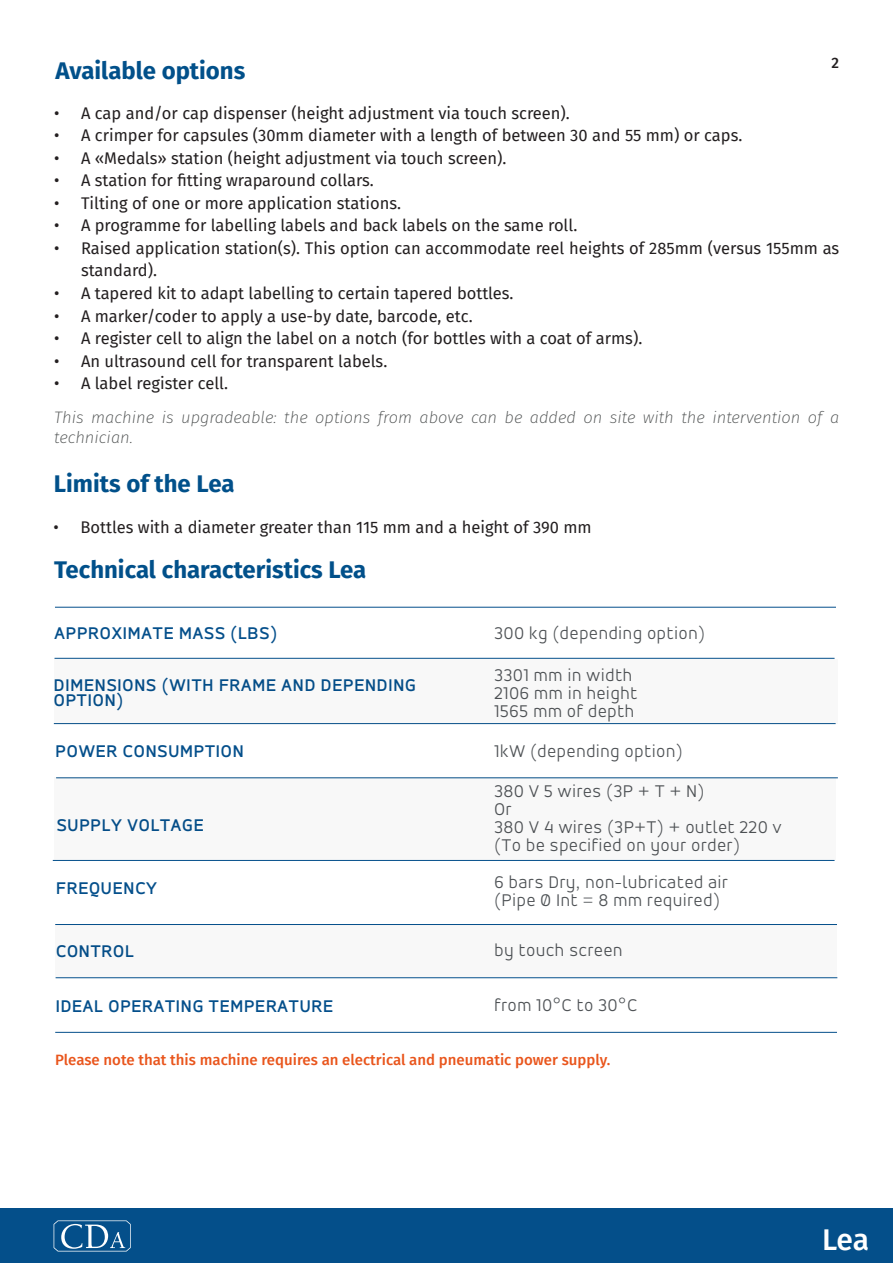
<style>
.page{position:relative;width:893px;height:1263px;background:#fff}
.page>*{position:absolute;margin:0;border:0;box-sizing:border-box;transform-origin:0 0}
.t1{font:500 30px "Fira Sans";color:#fff}
.t2{font:700 24px "Fira Sans";color:#01508a}
.t3{font:300 18px/18px "Accord Alt";letter-spacing:.05em;color:#4e5255}
.t4{font:500 18px/15px "Accord Alt";letter-spacing:.05em;color:#044f8b}
.t5{font:16.5px/22.5px "Fira Sans";color:#231f20}
.t6{font:italic 200 16.5px/19.8px "Fira Sans";color:#4f5252}
.t7{font:500 15px "Fira Sans";color:#e9551c}
.t8{font:500 15px "Fira Sans";color:#231f20}
</style>
<div class="page">
<div style="left:0;top:1208px;width:893px;height:54px;background:#044f8a"></div>
<svg style="left:54px;top:1220px;width:77px;height:31px"></svg>
<hr style="left:55px;top:658px;width:779px;height:1px;background:#044f8b">
<hr style="left:53px;top:860px;width:781px;height:1px;background:#044f8b">
<hr style="left:56px;top:777px;width:782px;height:1px;background:#044f8b">
<div style="left:55px;top:777px;width:781px;height:83px;background:#f8f8f8"></div>
<div style="left:54px;top:659px;width:783px;height:65px;background:#f8f8f8"></div>
<hr style="left:56px;top:977px;width:781px;height:1px;background:#044f8b">
<hr style="left:55px;top:607px;width:781px;height:1px;background:#044f8b">
<div style="left:55px;top:924px;width:782px;height:52px;background:#f8f8f8"></div>
<hr style="left:55px;top:1032px;width:782px;height:1px;background:#044f8b">
<h2 class="t2" style="left:55px;top:53px;width:191px">Available options</h2>
<p class="t8" style="left:831px;top:52px;width:9px">2</p>
<p class="t5" style="left:54px;top:102px;width:517px">• A cap and/or cap dispenser (height adjustment via touch screen).</p>
<p class="t5" style="left:54px;top:124px;width:690px">• A crimper for capsules (30mm diameter with a length of between 30 and 55 mm) or caps.</p>
<p class="t5" style="left:54px;top:147px;width:454px">• A «Medals» station (height adjustment via touch screen).</p>
<p class="t5" style="left:54px;top:169px;width:321px">• A station for fitting wraparound collars.</p>
<p class="t5" style="left:54px;top:192px;width:348px">• Tilting of one or more application stations.</p>
<p class="t5" style="left:54px;top:214px;width:525px">• A programme for labelling labels and back labels on the same roll.</p>
<p class="t5" style="left:81px;top:237px;width:760px;text-indent:-27px">• Raised application station(s). This option can accommodate reel heights of 285mm (versus 155mm as standard).</p>
<p class="t5" style="left:54px;top:282px;width:461px">• A tapered kit to adapt labelling to certain tapered bottles.</p>
<p class="t5" style="left:54px;top:304px;width:420px">• A marker/coder to apply a use-by date, barcode, etc.</p>
<p class="t5" style="left:54px;top:327px;width:590px">• A register cell to align the label on a notch (for bottles with a coat of arms).</p>
<p class="t5" style="left:54px;top:349px;width:335px">• An ultrasound cell for transparent labels.</p>
<p class="t5" style="left:54px;top:372px;width:176px">• A label register cell.</p>
<p class="t6" style="left:54px;top:407px;width:786px">This machine is upgradeable: the options from above can be added on site with the intervention of a technician.</p>
<h2 class="t2" style="left:54px;top:467px;width:182px">Limits of the Lea</h2>
<p class="t5" style="left:54px;top:516px;width:540px">• Bottles with a diameter greater than 115 mm and a height of 390 mm</p>
<h2 class="t2" style="left:54px;top:553px;width:314px">Technical characteristics Lea</h2>
<p class="t4" style="left:55px;top:627px;width:224px">APPROXIMATE MASS (LBS)</p>
<p class="t4" style="left:54px;top:679px;width:363px">DIMENSIONS (WITH FRAME AND DEPENDING<br>OPTION)</p>
<p class="t4" style="left:56px;top:745px;width:190px">POWER CONSUMPTION</p>
<p class="t4" style="left:57px;top:819px;width:148px">SUPPLY VOLTAGE</p>
<p class="t4" style="left:56px;top:882px;width:102px">FREQUENCY</p>
<p class="t4" style="left:56px;top:945px;width:79px">CONTROL</p>
<p class="t3" style="left:494px;top:625px;width:212px">300 kg (depending option)</p>
<p class="t3" style="left:494px;top:667px;width:144px">3301 mm in width<br>2106 mm in height<br>1565 mm of depth</p>
<p class="t3" style="left:494px;top:744px;width:189px">1kW (depending option)</p>
<p class="t3" style="left:494px;top:784px;width:288px">380 V 5 wires (3P + T + N)<br>Or<br>380 V 4 wires (3P+T) + outlet 220 v (To be specified on your order)</p>
<p class="t3" style="left:494px;top:875px;width:235px">6 bars Dry, non-lubricated air (Pipe Ø Int = 8 mm required)</p>
<p class="t3" style="left:494px;top:943px;width:129px">by touch screen</p>
<p class="t4" style="left:56px;top:1000px;width:279px">IDEAL OPERATING TEMPERATURE</p>
<p class="t3" style="left:494px;top:997px;width:144px">from 10°C to 30°C</p>
<p class="t7" style="left:55px;top:1049px;width:557px">Please note that this machine requires an electrical and pneumatic power supply.</p>
<h1 class="t1" style="left:822px;top:1218px;width:48px">Lea</h1>
</div>
